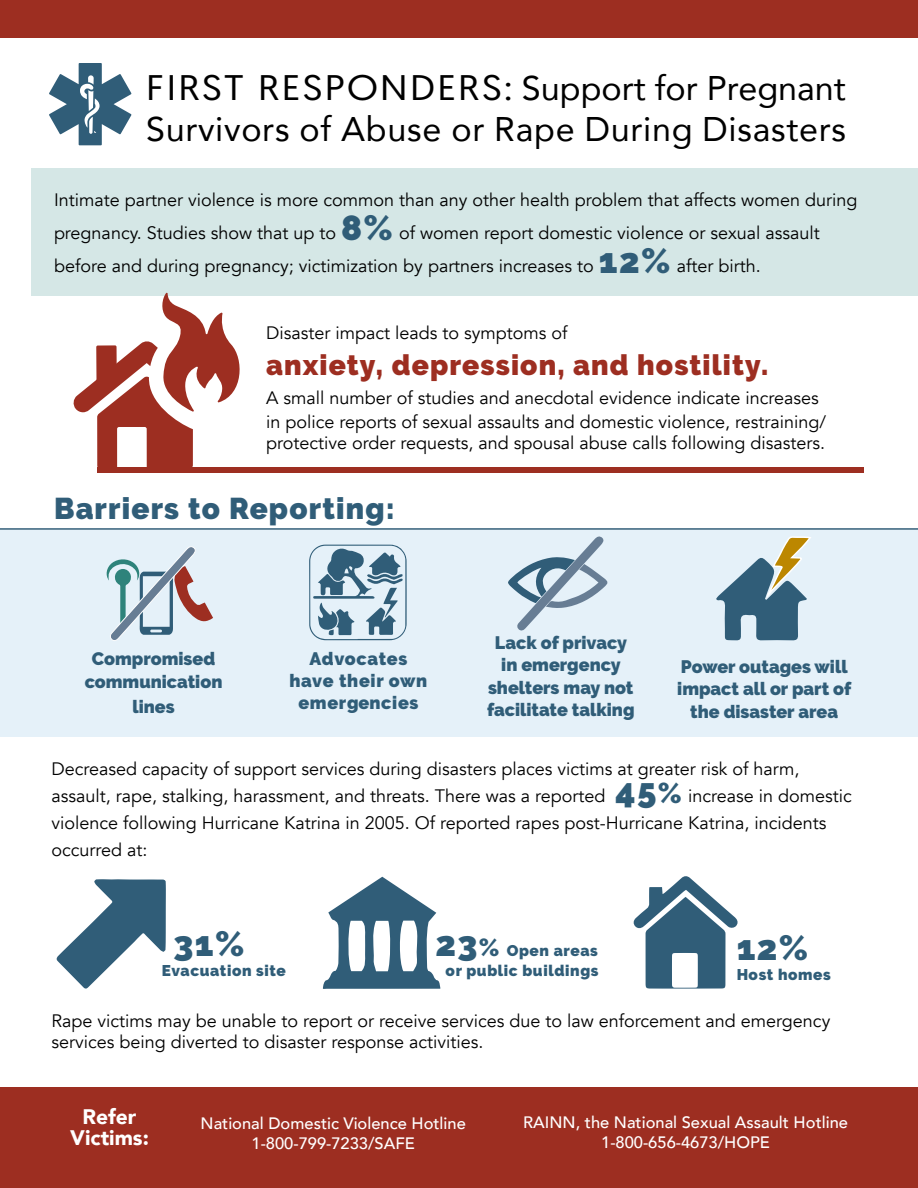
<style>
.page{position:relative;width:918px;height:1188px;background:#fff}
.page>*{position:absolute;margin:0;border:0;box-sizing:border-box;transform-origin:0 0}
.t1{font:900 34.8px "Raleway";color:#305d78}
.t2{font:34.2px/41px "Avenir";letter-spacing:.02em;color:#000}
.t3{font:900 30px "Raleway";letter-spacing:.04em;color:#305d78}
.t4{font:900 28.5px "Raleway";letter-spacing:.04em;color:#9d2e21}
.t5{font:900 21px/21px "Avenir";color:#fff;text-align:center}
.t6{font:18px/27px "Avenir";color:#000}
.t7{font:900 18px/22.5px "Raleway";color:#305d78;text-align:center}
.t8{font:900 18px/22px "Raleway";letter-spacing:.04em;color:#305d78;text-align:center}
.t9{font:500 16.5px/19.8px "Avenir";color:#fff;text-align:center}
.t10{font:900 15.45px/20.7px "Raleway";letter-spacing:.04em;color:#305d78;text-align:right}
.s1{font-family:"Geomanist";font-size:35.55px}
.s2{font-family:"Raleway";font-weight:900;font-size:34.8px;color:#305d78}
.s3{font-family:"Raleway";font-weight:900;font-size:28.5px;color:#305d78}
.s4{font-size:34.8px}
.s5{font-size:24.45px}
</style>
<div class="page">
<div style="left:0;top:0;width:918px;height:38px;background:#9d2e21"></div>
<div style="left:31px;top:169px;width:887px;height:127px;background:#d5e7e6"></div>
<div style="left:0;top:530px;width:918px;height:207px;background:#e5f1f9"></div>
<hr style="left:0;top:528px;width:918px;height:2px;background:#305d78">
<svg style="left:49px;top:63px;width:83px;height:82px"></svg>
<div style="left:97px;top:467px;width:767px;height:5px;background:#9d2e21"></div>
<svg style="left:73px;top:293px;width:167px;height:174px"></svg>
<div style="left:96px;top:345px;width:21px;height:41px;background:#9d2e21;border-radius:2px"></div>
<svg style="left:106px;top:546px;width:107px;height:95px"></svg>
<svg style="left:309px;top:545px;width:98px;height:95px"></svg>
<svg style="left:508px;top:536px;width:100px;height:95px"></svg>
<svg style="left:716px;top:536px;width:95px;height:105px"></svg>
<svg style="left:56px;top:879px;width:110px;height:110px"></svg>
<svg style="left:323px;top:877px;width:118px;height:112px"></svg>
<svg style="left:633px;top:876px;width:105px;height:113px"></svg>
<div style="left:0;top:1087px;width:918px;height:101px;background:#9d2e21"></div>
<h1 class="t2" style="left:146px;top:66px;width:701px"><span class="s1">FIRST RESPONDERS:</span> Support for Pregnant<br>Survivors of Abuse or Rape During Disasters</h1>
<p class="t6" style="left:54px;top:184px;width:805px;line-height:33px">Intimate partner violence is more common than any other health problem that affects women during pregnancy. Studies show that up to <span class="s2">8%</span> of women report domestic violence or sexual assault before and during pregnancy; victimization by partners increases to <span class="s2">12%</span> after birth.</p>
<p class="t6" style="left:266px;top:320px;width:303px">Disaster impact leads to symptoms of</p>
<p class="t4" style="left:266px;top:349px;width:504px">anxiety, depression, and hostility.</p>
<p class="t6" style="left:266px;top:386px;width:561px;line-height:24px">A small number of studies and anecdotal evidence indicate increases in police reports of sexual assaults and domestic violence, restraining/</p>
<p class="t6" style="left:266px;top:430px;width:560px">protective order requests, and spousal abuse calls following disasters.</p>
<h2 class="t3" style="left:54px;top:491px;width:342px">Barriers to Reporting:</h2>
<p class="t7" style="left:85px;top:648px;width:139px">Compromised communication</p>
<p class="t7" style="left:132px;top:696px;width:44px">lines</p>
<p class="t8" style="left:290px;top:648px;width:139px">Advocates have their own emergencies</p>
<p class="t7" style="left:487px;top:631px;width:149px">Lack of privacy in emergency shelters may not facilitate talking</p>
<p class="t7" style="left:677px;top:655px;width:176px">Power outages will impact all or part of the disaster area</p>
<p class="t6" style="left:52px;top:756px;width:802px">Decreased capacity of support services during disasters places victims at greater risk of harm, assault, rape, stalking, harassment, and threats. There was a reported <span class="s2">45</span><span class="s3">%</span> increase in domestic violence following Hurricane Katrina in 2005. Of reported rapes post-Hurricane Katrina, incidents occurred at:</p>
<p class="t1" style="left:173px;top:923px;width:73px">31%</p>
<p class="t10" style="left:162px;top:961px;width:126px">Evacuation site</p>
<p class="t10" style="left:435px;top:940px;width:165px"><span class="s4">23</span><span class="s5">%</span> Open areas or public buildings</p>
<p class="t1" style="left:737px;top:927px;width:73px">12%</p>
<p class="t10" style="left:737px;top:965px;width:96px">Host homes</p>
<p class="t6" style="left:52px;top:1010px;width:780px;line-height:21.6px">Rape victims may be unable to report or receive services due to law enforcement and emergency services being diverted to disaster response activities.</p>
<p class="t5" style="left:70px;top:1105px;width:80px">Refer<br>Victims:</p>
<p class="t9" style="left:201px;top:1113px;width:267px">National Domestic Violence Hotline<br>1-800-799-7233/SAFE</p>
<p class="t9" style="left:523px;top:1111px;width:326px">RAINN, the National Sexual Assault Hotline<br>1-800-656-4673/HOPE</p>
</div>
